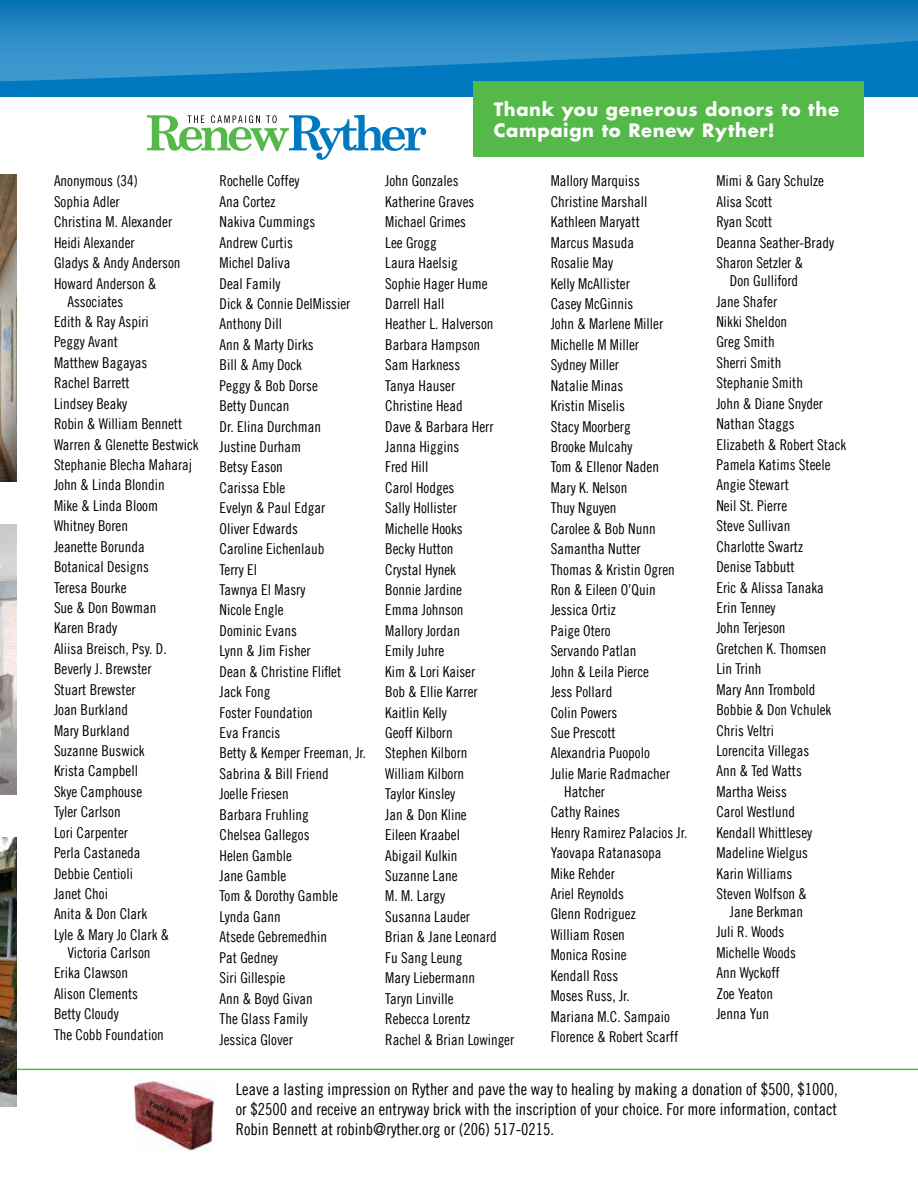
<style>
.page{position:relative;width:918px;height:1188px;background:#fff}
.page>*{position:absolute;margin:0;border:0;box-sizing:border-box;transform-origin:0 0}
.t1{font:700 18px/21.6px "Futura Std";letter-spacing:.035em;color:#fff}
.t2{font:16.5px/19.8px "Trade Gothic LT Com Cn 18";color:#000;text-align:justify}
.t3{font:15px/20.4px "Trade Gothic LT Com Cn 18";color:#000}
</style>
<div class="page">
<hr style="left:0;top:1069px;width:918px;height:1px;background:#54b948">
<img style="left:0;top:174px;width:16px;height:307px">
<img style="left:0;top:524px;width:16px;height:270px">
<img style="left:0;top:837px;width:16px;height:270px">
<svg style="left:0;top:0;width:918px;height:96px;background:#137cbc"></svg>
<svg style="left:0;top:31px;width:918px;height:52px;background:#2188c6"></svg>
<div style="left:473px;top:82px;width:391px;height:75px;background:#54b948"></div>
<img style="left:135px;top:1081px;width:80px;height:70px">
<svg style="left:147px;top:115px;width:279px;height:45px"></svg>
<p class="t3" style="left:54px;top:171px;width:128px">Anonymous (34)<br>Sophia Adler<br>Christina M. Alexander<br>Heidi Alexander<br>Gladys &amp; Andy Anderson<br>Howard Anderson &amp;</p>
<p class="t3" style="left:54px;top:291px;width:146px;text-indent:14px">Associates<br>Edith &amp; Ray Aspiri<br>Peggy Avant<br>Matthew Bagayas<br>Rachel Barrett<br>Lindsey Beaky<br>Robin &amp; William Bennett<br>Warren &amp; Glenette Bestwick<br>Stephanie Blecha Maharaj<br>John &amp; Linda Blondin<br>Mike &amp; Linda Bloom<br>Whitney Boren<br>Jeanette Borunda<br>Botanical Designs<br>Teresa Bourke<br>Sue &amp; Don Bowman<br>Karen Brady<br>Aliisa Breisch, Psy. D.<br>Beverly J. Brewster<br>Stuart Brewster<br>Joan Burkland<br>Mary Burkland<br>Suzanne Buswick<br>Krista Campbell<br>Skye Camphouse<br>Tyler Carlson<br>Lori Carpenter<br>Perla Castaneda<br>Debbie Centioli<br>Janet Choi<br>Anita &amp; Don Clark<br>Lyle &amp; Mary Jo Clark &amp;</p>
<p class="t3" style="left:54px;top:942px;width:111px;text-indent:14px">Victoria Carlson<br>Erika Clawson<br>Alison Clements<br>Betty Cloudy<br>The Cobb Foundation</p>
<p class="t1" style="left:494px;top:98px;width:347px">Thank you generous donors to the<br>Campaign to Renew Ryther!</p>
<p class="t3" style="left:220px;top:171px;width:148px">Rochelle Coffey<br>Ana Cortez<br>Nakiva Cummings<br>Andrew Curtis<br>Michel Daliva<br>Deal Family<br>Dick &amp; Connie DelMissier<br>Anthony Dill<br>Ann &amp; Marty Dirks<br>Bill &amp; Amy Dock<br>Peggy &amp; Bob Dorse<br>Betty Duncan<br>Dr. Elina Durchman<br>Justine Durham<br>Betsy Eason<br>Carissa Eble<br>Evelyn &amp; Paul Edgar<br>Oliver Edwards<br>Caroline Eichenlaub<br>Terry El<br>Tawnya El Masry<br>Nicole Engle<br>Dominic Evans<br>Lynn &amp; Jim Fisher<br>Dean &amp; Christine Fliflet<br>Jack Fong<br>Foster Foundation<br>Eva Francis<br>Betty &amp; Kemper Freeman, Jr.<br>Sabrina &amp; Bill Friend<br>Joelle Friesen<br>Barbara Fruhling<br>Chelsea Gallegos<br>Helen Gamble<br>Jane Gamble<br>Tom &amp; Dorothy Gamble<br>Lynda Gann<br>Atsede Gebremedhin<br>Pat Gedney<br>Siri Gillespie<br>Ann &amp; Boyd Givan<br>The Glass Family<br>Jessica Glover</p>
<p class="t3" style="left:385px;top:171px;width:131px">John Gonzales<br>Katherine Graves<br>Michael Grimes<br>Lee Grogg<br>Laura Haelsig<br>Sophie Hager Hume<br>Darrell Hall<br>Heather L. Halverson<br>Barbara Hampson<br>Sam Harkness<br>Tanya Hauser<br>Christine Head<br>Dave &amp; Barbara Herr<br>Janna Higgins<br>Fred Hill<br>Carol Hodges<br>Sally Hollister<br>Michelle Hooks<br>Becky Hutton<br>Crystal Hynek<br>Bonnie Jardine<br>Emma Johnson<br>Mallory Jordan<br>Emily Juhre<br>Kim &amp; Lori Kaiser<br>Bob &amp; Ellie Karrer<br>Kaitlin Kelly<br>Geoff Kilborn<br>Stephen Kilborn<br>William Kilborn<br>Taylor Kinsley<br>Jan &amp; Don Kline<br>Eileen Kraabel<br>Abigail Kulkin<br>Suzanne Lane<br>M. M. Largy<br>Susanna Lauder<br>Brian &amp; Jane Leonard<br>Fu Sang Leung<br>Mary Liebermann<br>Taryn Linville<br>Rebecca Lorentz<br>Rachel &amp; Brian Lowinger</p>
<p class="t3" style="left:551px;top:171px;width:126px">Mallory Marquiss<br>Christine Marshall<br>Kathleen Maryatt<br>Marcus Masuda<br>Rosalie May<br>Kelly McAllister<br>Casey McGinnis<br>John &amp; Marlene Miller<br>Michelle M Miller<br>Sydney Miller<br>Natalie Minas<br>Kristin Miselis<br>Stacy Moorberg<br>Brooke Mulcahy<br>Tom &amp; Ellenor Naden<br>Mary K. Nelson<br>Thuy Nguyen<br>Carolee &amp; Bob Nunn<br>Samantha Nutter<br>Thomas &amp; Kristin Ogren<br>Ron &amp; Eileen O’Quin<br>Jessica Ortiz<br>Paige Otero<br>Servando Patlan<br>John &amp; Leila Pierce<br>Jess Pollard<br>Colin Powers<br>Sue Prescott<br>Alexandria Puopolo<br>Julie Marie Radmacher</p>
<p class="t3" style="left:551px;top:781px;width:138px;text-indent:14px">Hatcher<br>Cathy Raines<br>Henry Ramirez Palacios Jr.<br>Yaovapa Ratanasopa<br>Mike Rehder<br>Ariel Reynolds<br>Glenn Rodriguez<br>William Rosen<br>Monica Rosine<br>Kendall Ross<br>Moses Russ, Jr.<br>Mariana M.C. Sampaio<br>Florence &amp; Robert Scarff</p>
<p class="t3" style="left:716px;top:171px;width:119px">Mimi &amp; Gary Schulze<br>Alisa Scott<br>Ryan Scott<br>Deanna Seather-Brady<br>Sharon Setzler &amp;</p>
<p class="t3" style="left:716px;top:270px;width:131px;text-indent:14px">Don Gulliford<br>Jane Shafer<br>Nikki Sheldon<br>Greg Smith<br>Sherri Smith<br>Stephanie Smith<br>John &amp; Diane Snyder<br>Nathan Staggs<br>Elizabeth &amp; Robert Stack<br>Pamela Katims Steele<br>Angie Stewart<br>Neil St. Pierre<br>Steve Sullivan<br>Charlotte Swartz<br>Denise Tabbutt<br>Eric &amp; Alissa Tanaka<br>Erin Tenney<br>John Terjeson<br>Gretchen K. Thomsen<br>Lin Trinh<br>Mary Ann Trombold<br>Bobbie &amp; Don Vchulek<br>Chris Veltri<br>Lorencita Villegas<br>Ann &amp; Ted Watts<br>Martha Weiss<br>Carol Westlund<br>Kendall Whittlesey<br>Madeline Wielgus<br>Karin Williams<br>Steven Wolfson &amp;</p>
<p class="t3" style="left:716px;top:901px;width:88px;text-indent:14px">Jane Berkman<br>Juli R. Woods<br>Michelle Woods<br>Ann Wyckoff<br>Zoe Yeaton<br>Jenna Yun</p>
<p class="t2" style="left:236px;top:1079px;width:603px">Leave a lasting impression on Ryther and pave the way to healing by making a donation of $500, $1000, or $2500 and receive an entryway brick with the inscription of your choice. For more information, contact Robin Bennett at robinb@ryther.org or (206) 517-0215.</p>
</div>
